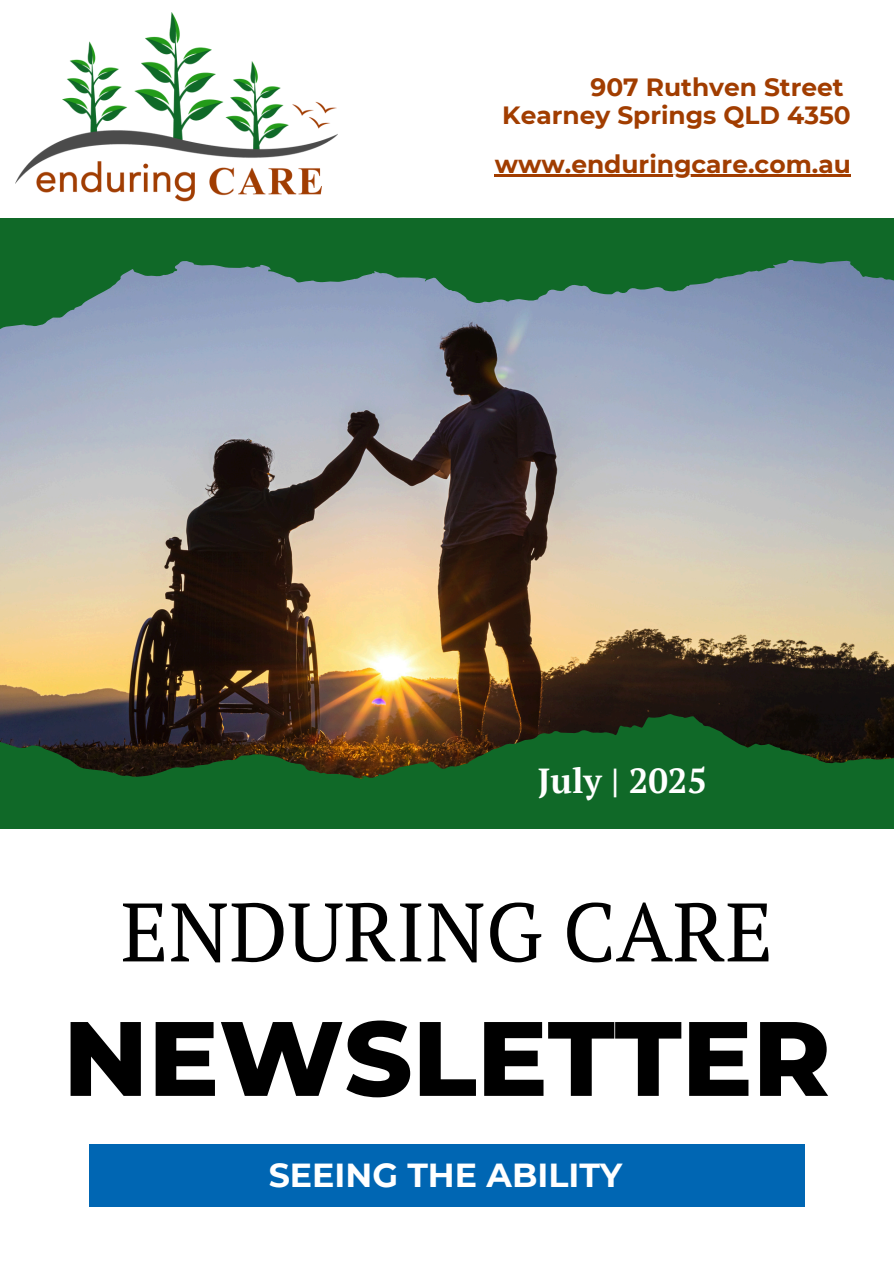
<style>
.page{position:relative;width:894px;height:1264px;background:#fff}
.page>*{position:absolute;margin:0;border:0;box-sizing:border-box;transform-origin:0 0}
.t1{font:800 105.45px "Montserrat";color:#000}
.t2{font:82.65px "PT Serif";color:#000}
.t3{font:700 34.65px "PT Serif";color:#fff}
.t4{font:700 33.3px "Montserrat";color:#fff}
.t5{font:700 24.9px "Montserrat";color:#a13d00}
</style>
<div class="page">
<svg style="left:0;top:218px;width:893px;height:611px;background:#507752"></svg>
<div style="left:89px;top:1143px;width:715px;height:63px;background:#0066b3"></div>
<img style="left:15px;top:12px;width:322px;height:190px">
<img style="left:197px;top:260px;width:696px;height:459px">
<hr style="left:494px;top:175px;width:356px;height:2px;background:#a13d00">
<h5 class="t5" style="left:590px;top:72px;width:255px">907 Ruthven Street</h5>
<h4 class="t5" style="left:502px;top:100px;width:350px">Kearney Springs QLD 4350</h4>
<p class="t5" style="left:494px;top:148px;width:357px">www.enduringcare.com.au</p>
<h1 class="t3" style="left:537px;top:756px;width:171px">July | 2025</h1>
<p class="t2" style="left:120px;top:875px;width:654px">ENDURING CARE</p>
<p class="t1" style="left:63px;top:993px;width:768px">NEWSLETTER</p>
<h2 class="t4" style="left:268px;top:1154px;width:355px">SEEING THE ABILITY</h2>
</div>
